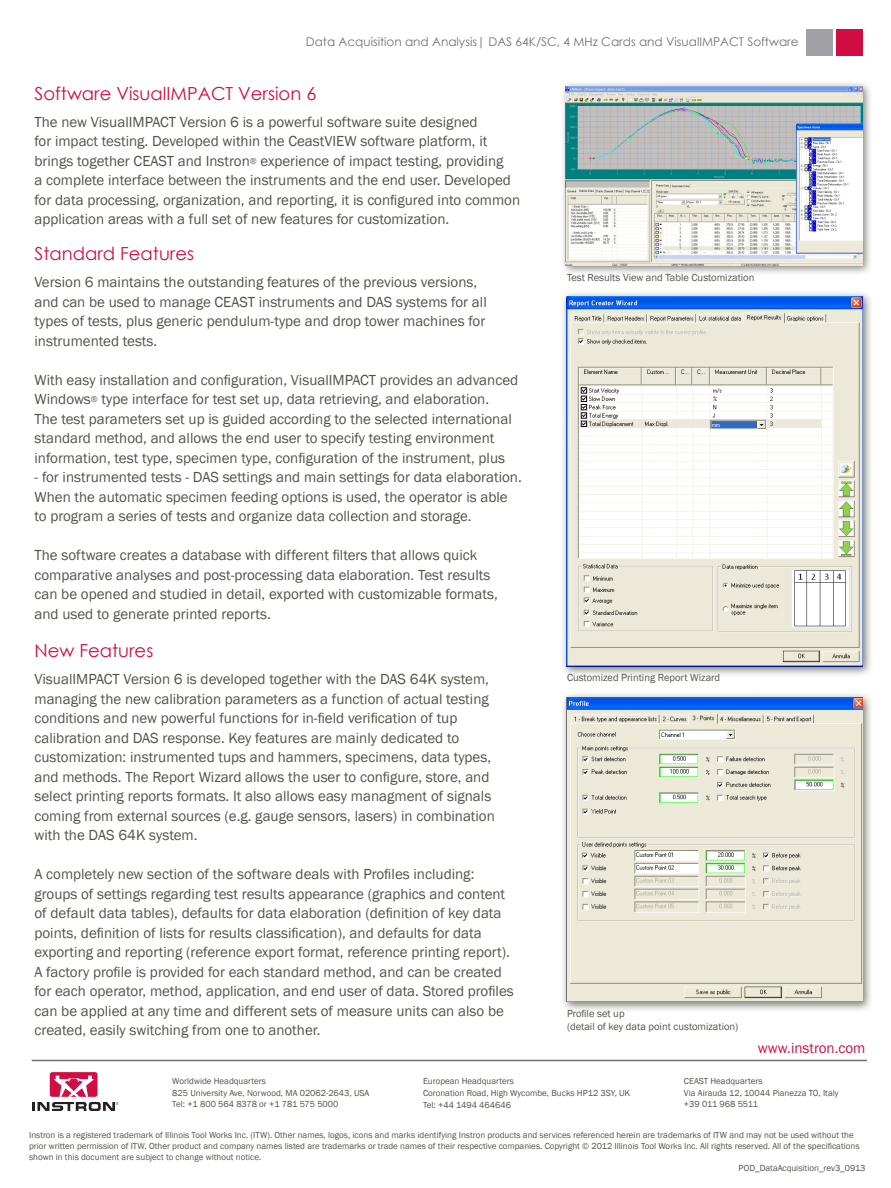
<style>
.page{position:relative;width:891px;height:1188px;background:#fff}
.page>*{position:absolute;margin:0;border:0;box-sizing:border-box;transform-origin:0 0}
.t1{font:18px "Century Gothic";color:#d20d44}
.t2{font:15px/19.5px "Franklin Gothic";color:#535249}
.B_C_Address_R_L{font:15px "Franklin Gothic";color:#d20d44}
.t3{font:12px "Century Gothic";color:#717074}
.t4{font:10.5px "Franklin Gothic";color:#535249}
.B_C_Address_R_L-2{font:9px/10.8px "Franklin Gothic";color:#535249}
.B_C_Address_Cent{font:9px/11.2px "Franklin Gothic";color:#535249}
.s1{font-size:9px}
</style>
<div class="page">
<div style="left:560px;top:80px;width:313px;height:196px;background:#535249;opacity:.75"></div>
<img style="left:566px;top:86px;width:297px;height:180px">
<div style="left:560px;top:291px;width:313px;height:386px;background:#535249;opacity:.75"></div>
<img style="left:566px;top:297px;width:297px;height:369px">
<div style="left:560px;top:691px;width:313px;height:321px;background:#535249;opacity:.75"></div>
<img style="left:568px;top:697px;width:295px;height:305px">
<hr style="left:32px;top:1060px;width:835px;height:1px;background:#717074">
<div style="left:836px;top:29px;width:27px;height:27px;background:#d20d44"></div>
<div style="left:806px;top:29px;width:27px;height:27px;background:#a1a1a5"></div>
<div style="left:50px;top:1072px;width:48px;height:25px;background:#d20d44;border-radius:2px"></div>
<svg style="left:32px;top:1076px;width:87px;height:35px"></svg>
<p class="t3" style="left:306px;top:33px;width:494px">Data Acquisition and Analysis| DAS 64K/SC, 4 MHz Cards and VisualIMPACT Software</p>
<p class="t1" style="left:34px;top:81px;width:283px">Software VisualIMPACT Version 6</p>
<p class="t2" style="left:34px;top:112px;width:487px">The new VisualIMPACT Version 6 is a powerful software suite designed<br>for impact testing. Developed within the CeastVIEW software platform, it brings together CEAST and Instron<span class="s1">®</span> experience of impact testing, providing<br>a complete interface between the instruments and the end user. Developed for data processing, organization, and reporting, it is configured into common application areas with a full set of new features for customization.</p>
<p class="t1" style="left:34px;top:240px;width:161px">Standard Features</p>
<p class="t2" style="left:34px;top:272px;width:444px">Version 6 maintains the outstanding features of the previous versions,</p>
<p class="t2" style="left:34px;top:292px;width:454px;text-align:justify">and can be used to manage CEAST instruments and DAS systems for all types of tests, plus generic pendulum-type and drop tower machines for instrumented tests.</p>
<p class="t2" style="left:34px;top:370px;width:485px">With easy installation and configuration, VisualIMPACT provides an advanced Windows<span class="s1">®</span> type interface for test set up, data retrieving, and elaboration.<br>The test parameters set up is guided according to the selected international standard method, and allows the end user to specify testing environment information, test type, specimen type, configuration of the instrument, plus</p>
<p class="t2" style="left:34px;top:468px;width:489px">- for instrumented tests - DAS settings and main settings for data elaboration.<br>When the automatic specimen feeding options is used, the operator is able to program a series of tests and organize data collection and storage.</p>
<p class="t2" style="left:34px;top:546px;width:457px">The software creates a database with different filters that allows quick comparative analyses and post-processing data elaboration. Test results</p>
<p class="t2" style="left:34px;top:585px;width:465px">can be opened and studied in detail, exported with customizable formats,</p>
<p class="t2" style="left:34px;top:604px;width:238px">and used to generate printed reports.</p>
<p class="t1" style="left:34px;top:638px;width:120px">New Features</p>
<p class="t2" style="left:34px;top:670px;width:456px;text-align:justify">VisualIMPACT Version 6 is developed together with the DAS 64K system, managing the new calibration parameters as a function of actual testing conditions and new powerful functions for in-field verification of tup</p>
<p class="t2" style="left:34px;top:729px;width:458px">calibration and DAS response. Key features are mainly dedicated to customization: instrumented tups and hammers, specimens, data types,</p>
<p class="t2" style="left:34px;top:768px;width:462px">and methods. The Report Wizard allows the user to configure, store, and select printing reports formats. It also allows easy managment of signals coming from external sources (e.g. gauge sensors, lasers) in combination</p>
<p class="t2" style="left:34px;top:826px;width:165px">with the DAS 64K system.</p>
<p class="t2" style="left:34px;top:865px;width:441px">A completely new section of the software deals with Profiles including:</p>
<p class="t2" style="left:34px;top:885px;width:472px">groups of settings regarding test results appearance (graphics and content</p>
<p class="t2" style="left:34px;top:904px;width:481px">of default data tables), defaults for data elaboration (definition of key data points, definition of lists for results classification), and defaults for data exporting and reporting (reference export format, reference printing report).<br>A factory profile is provided for each standard method, and can be created for each operator, method, application, and end user of data. Stored profiles can be applied at any time and different sets of measure units can also be created, easily switching from one to another.</p>
<p class="t4" style="left:567px;top:271px;width:189px">Test Results View and Table Customization</p>
<p class="t4" style="left:567px;top:671px;width:155px">Customized Printing Report Wizard</p>
<p class="t4" style="left:567px;top:1007px;width:59px">Profile set up</p>
<p class="t4" style="left:567px;top:1020px;width:173px">(detail of key data point customization)</p>
<p class="B_C_Address_R_L" style="left:758px;top:1038px;width:109px">www.instron.com</p>
<p class="B_C_Address_Cent" style="left:684px;top:1076px;width:80px">CEAST Headquarters</p>
<p class="B_C_Address_Cent" style="left:684px;top:1087px;width:156px">Via Airauda 12, 10044 Pianezza TO, Italy</p>
<p class="B_C_Address_Cent" style="left:684px;top:1098px;width:76px">+39 011 968 5511</p>
<p class="B_C_Address_Cent" style="left:172px;top:1076px;width:199px">Worldwide Headquarters<br>825 University Ave, Norwood, MA 02062-2643, USA</p>
<p class="B_C_Address_Cent" style="left:172px;top:1098px;width:168px">Tel: +1 800 564 8378 or +1 781 575 5000</p>
<p class="B_C_Address_R_L-2" style="left:29px;top:1130px;width:832px">Instron is a registered trademark of Illinois Tool Works Inc. (ITW). Other names, logos, icons and marks identifying Instron products and services referenced herein are trademarks of ITW and may not be used without the prior written permission of ITW. Other product and company names listed are trademarks or trade names of their respective companies. Copyright © 2012 Illinois Tool Works Inc. All rights reserved. All of the specifications shown in this document are subject to change without notice.</p>
<p class="B_C_Address_R_L-2" style="left:739px;top:1163px;width:128px">POD_DataAcquisition_rev3_0913</p>
<p class="B_C_Address_R_L-2" style="left:423px;top:1076px;width:209px;line-height:12px">European Headquarters<br>Coronation Road, High Wycombe, Bucks HP12 3SY, UK</p>
<p class="B_C_Address_R_L-2" style="left:423px;top:1100px;width:89px">Tel: +44 1494 464646</p>
</div>
